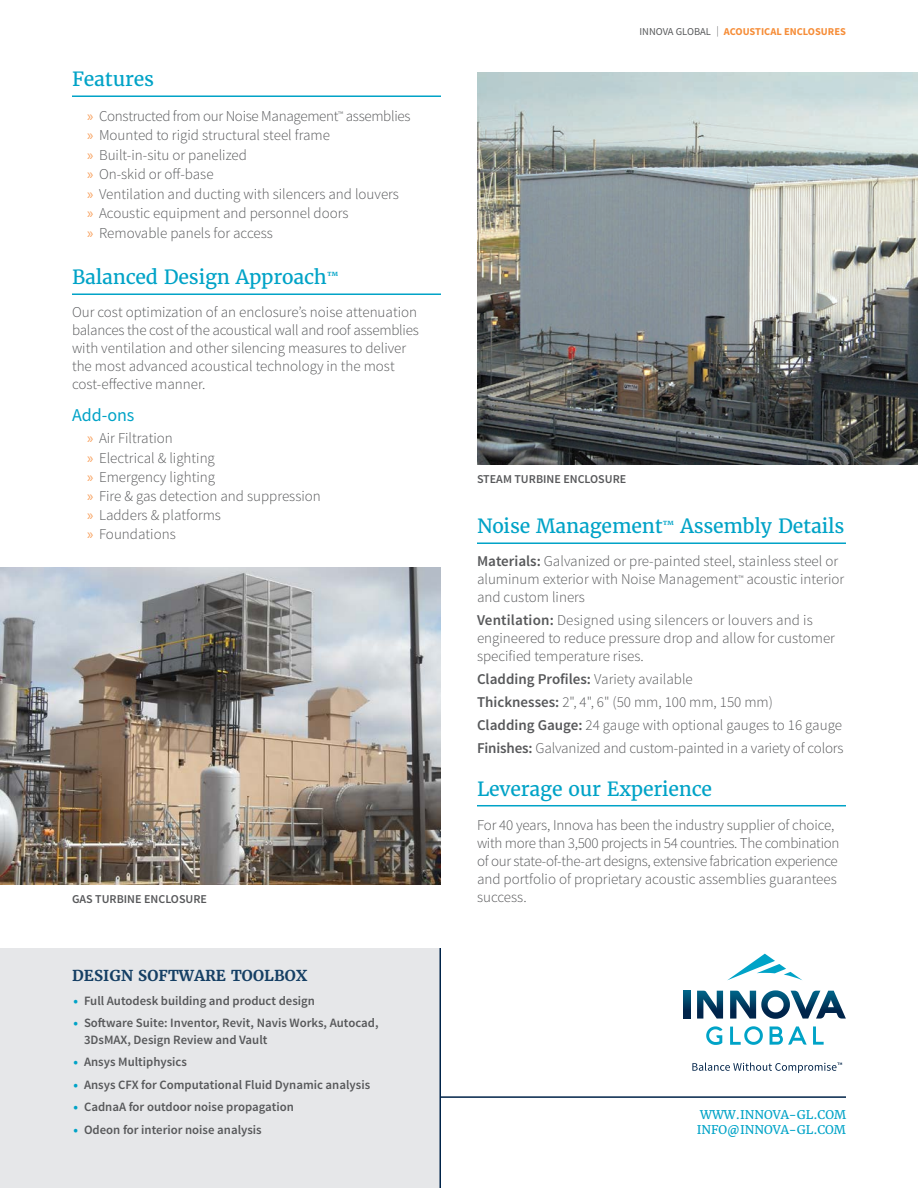
<style>
.page{position:relative;width:918px;height:1188px;background:#fff}
.page>*{position:absolute;margin:0;border:0;box-sizing:border-box;transform-origin:0 0}
.Head_Regular{font:19.5px "Merriweather";letter-spacing:-.01em;color:#00a3c7}
.Secondary_Sub{font:18px "Source Sans Pro";color:#00a3c7}
.Body{font:300 15px/18px "Source Sans Pro";color:#57585a}
.Body-2{font:300 15px/18px "Source Sans Pro";letter-spacing:-.02em;color:#57585a}
.Body-3{font:600 15px "Source Sans Pro";color:#57585a}
.Toolbox_head{font:700 15px "Merriweather";letter-spacing:.01em;color:#153f64}
.t1{font:600 12.75px/16.5px "Source Sans Pro";color:#57585a}
.t2{font:600 12px "Source Sans Pro";color:#57585a}
.Body-4{font:12px/15px "Merriweather";color:#00a3c7}
.Body-5{font:700 10.5px "Source Sans Pro";color:#f68d38}
.s1{font-weight:400;color:#57585a}
.s2{font-weight:300;color:#57585a}
.s3{font-family:"Myriad Pro";font-weight:400;color:#f8a15e}
.s4{font-weight:600}
.s5{font-weight:300}
.s6{font-weight:900;color:#00a3c7}
.s7{color:#00a3c7}
</style>
<div class="page">
<svg style="left:706px;top:1026px;width:16px;height:19px"></svg>
<svg style="left:730px;top:1026px;width:33px;height:19px"></svg>
<svg style="left:770px;top:1026px;width:37px;height:19px"></svg>
<svg style="left:813px;top:1026px;width:11px;height:19px"></svg>
<svg style="left:728px;top:954px;width:74px;height:26px"></svg>
<svg style="left:684px;top:991px;width:6px;height:28px"></svg>
<svg style="left:697px;top:991px;width:26px;height:28px"></svg>
<svg style="left:730px;top:990px;width:116px;height:29px"></svg>
<svg style="left:692px;top:1063px;width:150px;height:10px"></svg>
<hr style="left:441px;top:1096px;width:405px;height:2px;background:#002349">
<hr style="left:72px;top:95px;width:369px;height:2px;background:#00a3c7">
<hr style="left:72px;top:293px;width:369px;height:2px;background:#00a3c7">
<hr style="left:477px;top:542px;width:369px;height:2px;background:#00a3c7">
<hr style="left:477px;top:805px;width:369px;height:1px;background:#00a3c7">
<div style="left:0;top:948px;width:441px;height:240px;background:#e6e7e9"></div>
<hr style="left:440px;top:948px;width:1px;height:240px;background:#002349">
<img style="left:477px;top:72px;width:441px;height:392px">
<img style="left:0;top:567px;width:441px;height:317px">
<p class="Body-5" style="left:640px;top:25px;width:208px"><span class="s1">INNOVA GLOBAL</span> <span class="s2">|</span> ACOUSTICAL ENCLOSURES</p>
<p class="Head_Regular" style="left:72px;top:67px;width:84px">Features</p>
<p class="Body-2" style="left:87px;top:107px;width:325px"><span class="s3">»</span> Constructed from our Noise Management<sup>™</sup> assemblies</p>
<p class="Body" style="left:87px;top:127px;width:245px"><span class="s3">»</span> Mounted to rigid structural steel frame</p>
<p class="Body" style="left:87px;top:146px;width:162px"><span class="s3">»</span> Built-in-situ or panelized</p>
<p class="Body" style="left:87px;top:166px;width:128px"><span class="s3">»</span> On-skid or off-base</p>
<p class="Body" style="left:87px;top:185px;width:314px"><span class="s3">»</span> Ventilation and ducting with silencers and louvers</p>
<p class="Body" style="left:87px;top:205px;width:263px"><span class="s3">»</span> Acoustic equipment and personnel doors</p>
<p class="Body" style="left:87px;top:224px;width:187px"><span class="s3">»</span> Removable panels for access</p>
<p class="Head_Regular" style="left:72px;top:265px;width:268px">Balanced Design Approach<sup>™</sup></p>
<p class="Body" style="left:72px;top:304px;width:348px">Our cost optimization of an enclosure’s noise attenuation balances the cost of the acoustical wall and roof assemblies with ventilation and other silencing measures to deliver the most advanced acoustical technology in the most cost-effective manner.</p>
<p class="Secondary_Sub" style="left:72px;top:404px;width:64px">Add-ons</p>
<p class="Body" style="left:87px;top:430px;width:87px"><span class="s3">»</span> Air Filtration</p>
<p class="Body" style="left:87px;top:449px;width:129px"><span class="s3">»</span> Electrical &amp; lighting</p>
<p class="Body" style="left:87px;top:468px;width:130px"><span class="s3">»</span> Emergency lighting</p>
<p class="Body" style="left:87px;top:487px;width:235px"><span class="s3">»</span> Fire &amp; gas detection and suppression</p>
<p class="Body" style="left:87px;top:506px;width:136px"><span class="s3">»</span> Ladders &amp; platforms</p>
<p class="Body" style="left:87px;top:525px;width:90px"><span class="s3">»</span> Foundations</p>
<p class="Head_Regular" style="left:477px;top:514px;width:369px">Noise Management<sup>™</sup> Assembly Details</p>
<p class="Body" style="left:477px;top:553px;width:369px"><span class="s4">Materials:</span> Galvanized or pre-painted steel, stainless steel or aluminum exterior with Noise Management<sup>™</sup> acoustic interior and custom liners</p>
<p class="Body" style="left:477px;top:611px;width:360px"><span class="s4">Ventilation:</span> Designed using silencers or louvers and is engineered to reduce pressure drop and allow for customer specified temperature rises.</p>
<p class="Body-3" style="left:477px;top:670px;width:217px">Cladding Profiles: <span class="s5">Variety available</span></p>
<p class="Body" style="left:477px;top:693px;width:297px"><span class="s4">Thicknesses:</span> 2", 4", 6" (50 mm, 100 mm, 150 mm)</p>
<p class="Body" style="left:477px;top:716px;width:367px"><span class="s4">Cladding Gauge:</span> 24 gauge with optional gauges to 16 gauge</p>
<p class="Body" style="left:477px;top:739px;width:368px"><span class="s4">Finishes:</span> Galvanized and custom-painted in a variety of colors</p>
<p class="Head_Regular" style="left:477px;top:777px;width:237px">Leverage our Experience</p>
<p class="Body-2" style="left:477px;top:817px;width:364px">For 40 years, Innova has been the industry supplier of choice, with more than 3,500 projects in 54 countries. The combination of our state-of-the-art designs, extensive fabrication experience and portfolio of proprietary acoustic assemblies guarantees success.</p>
<p class="t2" style="left:477px;top:471px;width:151px">STEAM TURBINE ENCLOSURE</p>
<p class="t2" style="left:72px;top:891px;width:137px">GAS TURBINE ENCLOSURE</p>
<p class="Toolbox_head" style="left:72px;top:966px;width:237px">DESIGN SOFTWARE TOOLBOX</p>
<p class="t1" style="left:74px;top:993px;width:243px"><span class="s6">•</span><span class="s7">•</span> Full Autodesk building and product design</p>
<p class="t1" style="left:84px;top:1015px;width:296px;text-indent:-11px"><span class="s6">•</span><span class="s7">•</span> Software Suite: Inventor, Revit, Navis Works, Autocad,<br>3DsMAX, Design Review and Vault</p>
<p class="t1" style="left:74px;top:1054px;width:115px"><span class="s6">•</span><span class="s7">•</span> Ansys Multiphysics</p>
<p class="t1" style="left:74px;top:1077px;width:298px"><span class="s6">•</span><span class="s7">•</span> Ansys CFX for Computational Fluid Dynamic analysis</p>
<p class="t1" style="left:74px;top:1099px;width:222px"><span class="s6">•</span><span class="s7">•</span> CadnaA for outdoor noise propagation</p>
<p class="t1" style="left:74px;top:1122px;width:190px"><span class="s6">•</span><span class="s7">•</span> Odeon for interior noise analysis</p>
<p class="Body-4" style="left:697px;top:1107px;width:151px">WWW.INNOVA-GL.COM<br>INFO@INNOVA-GL.COM</p>
</div>
